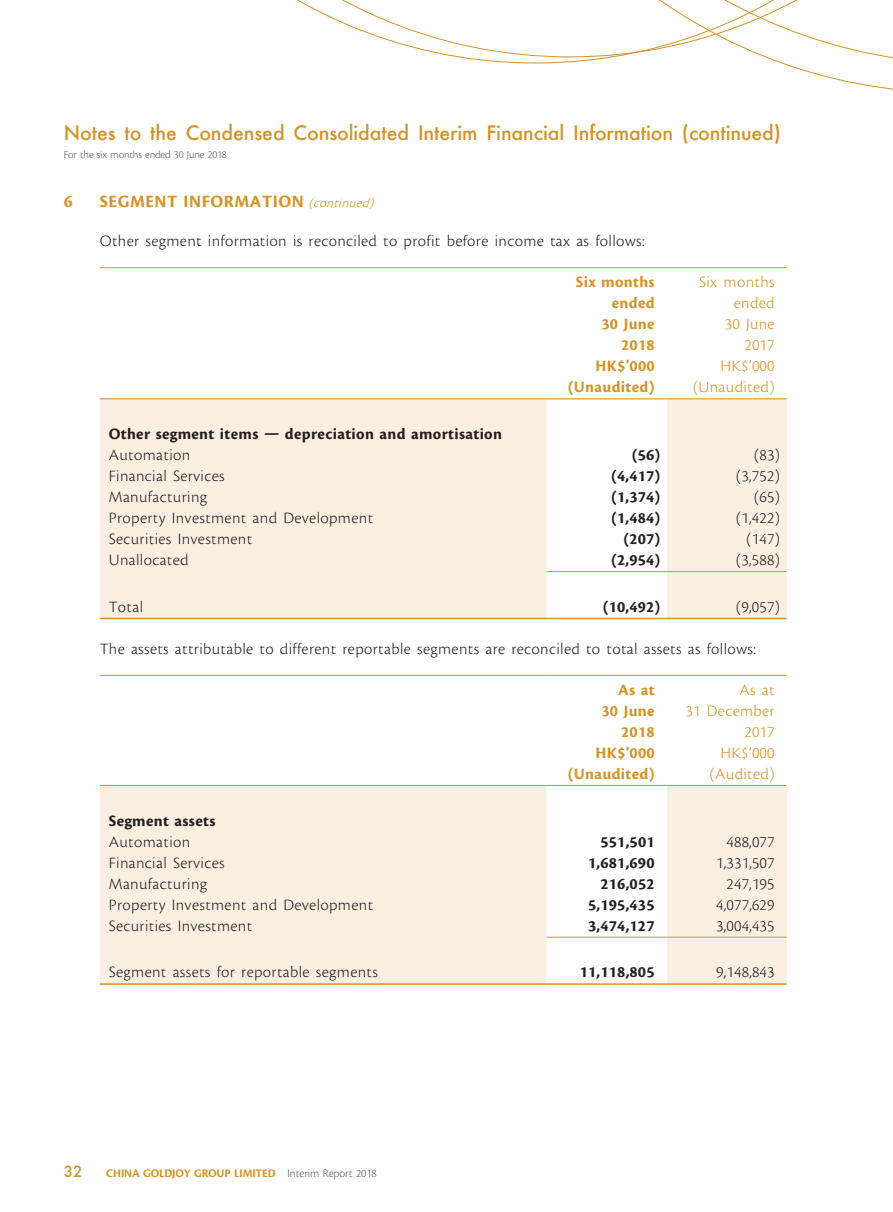
<style>
.page{position:relative;width:893px;height:1212px;background:#fff}
.page>*{position:absolute;margin:0;border:0;box-sizing:border-box;transform-origin:0 0}
.t1{font:500 19.5px "Futura";letter-spacing:-.005em;color:#d39328}
._03_H1{font:700 18px "Cronos Pro";letter-spacing:.03em;color:#d39328}
._15_Table_Stub{font:16.5px "Cronos Pro Lt Capt";letter-spacing:.02em;color:#231f20}
._12___P2{font:16.5px "Cronos Pro Lt Capt";letter-spacing:.02em;color:#231f20}
._01_Body_Text{font:700 16.5px "Cronos Pro";letter-spacing:.01em;color:#231f20}
._01_Body_Text-2{font:16.5px "Cronos Pro Lt Capt";letter-spacing:.01em;color:#231f20}
._01_Body_Text-3{font:16.5px/21px "Cronos Pro Lt Capt";letter-spacing:.02em;color:#d39328;text-align:right}
._01_Body_Text-4{font:700 16.5px/21px "Cronos Pro";letter-spacing:.02em;color:#d39328;text-align:right}
._15_Table_Stub-2{font:700 16.5px "Cronos Pro";letter-spacing:.02em;color:#231f20}
.t2{font:500 15px "Futura";color:#d39328}
.t3{font:700 12px "Cronos Pro";letter-spacing:-.015em;color:#d39328}
.t4{font:300 11.25px "Cronos Pro";letter-spacing:-.02em;color:#57585a}
.s1{font-family:"Cronos Pro Lt Capt";font-weight:400;font-style:italic;font-size:13.5px}
.s2{font-weight:300;color:#57585a}
</style>
<div class="page">
<svg style="left:517px;top:63px;width:376px;height:27px"></svg>
<svg style="left:297px;top:0;width:596px;height:63px"></svg>
<div style="left:100px;top:399px;width:687px;height:219px;background:#f9f0e1"></div>
<svg style="left:547px;top:399px;width:120px;height:219px"></svg>
<hr style="left:100px;top:267px;width:447px;height:1px;background:#d39328">
<hr style="left:547px;top:267px;width:240px;height:1px;background:#d39328">
<hr style="left:100px;top:398px;width:447px;height:1px;background:#d39328">
<hr style="left:547px;top:398px;width:120px;height:1px;background:#d39328">
<hr style="left:667px;top:398px;width:120px;height:1px;background:#d39328">
<hr style="left:547px;top:571px;width:120px;height:1px;background:#d39328">
<hr style="left:667px;top:571px;width:120px;height:1px;background:#d39328">
<hr style="left:100px;top:618px;width:447px;height:1px;background:#d39328">
<hr style="left:547px;top:618px;width:120px;height:1px;background:#d39328">
<hr style="left:667px;top:618px;width:120px;height:1px;background:#d39328">
<div style="left:100px;top:786px;width:687px;height:197px;background:#f9f0e1"></div>
<svg style="left:547px;top:786px;width:120px;height:197px"></svg>
<hr style="left:100px;top:675px;width:447px;height:1px;background:#d39328">
<hr style="left:547px;top:675px;width:240px;height:1px;background:#d39328">
<hr style="left:100px;top:785px;width:447px;height:1px;background:#d39328">
<hr style="left:547px;top:785px;width:120px;height:1px;background:#d39328">
<hr style="left:667px;top:785px;width:120px;height:1px;background:#d39328">
<hr style="left:547px;top:937px;width:120px;height:1px;background:#d39328">
<hr style="left:667px;top:937px;width:120px;height:1px;background:#d39328">
<hr style="left:100px;top:983px;width:447px;height:2px;background:#d39328">
<hr style="left:547px;top:983px;width:120px;height:2px;background:#d39328">
<hr style="left:667px;top:983px;width:120px;height:2px;background:#d39328">
<p class="t1" style="left:64px;top:119px;width:719px">Notes to the Condensed Consolidated Interim Financial Information (continued)</p>
<p class="t4" style="left:64px;top:148px;width:165px">For the six months ended 30 June 2018</p>
<p class="_03_H1" style="left:64px;top:191px;width:10px">6</p>
<p class="_03_H1" style="left:100px;top:191px;width:279px">SEGMENT INFORMATION <span class="s1">(continued)</span></p>
<p class="_12___P2" style="left:100px;top:232px;width:546px">Other segment information is reconciled to profit before income tax as follows:</p>
<p class="_01_Body_Text-4" style="left:576px;top:272px;width:80px">Six months ended<br>30 June<br>2018</p>
<p class="_01_Body_Text-3" style="left:699px;top:271px;width:77px">Six months ended<br>30 June<br>2017</p>
<p class="_01_Body_Text-4" style="left:595px;top:356px;width:61px">HK$’000</p>
<p class="_01_Body_Text-3" style="left:720px;top:355px;width:56px">HK$’000</p>
<p class="_01_Body_Text-4" style="left:568px;top:377px;width:88px">(Unaudited)</p>
<p class="_01_Body_Text-3" style="left:693px;top:376px;width:83px">(Unaudited)</p>
<p class="_15_Table_Stub-2" style="left:109px;top:425px;width:395px">Other segment items — depreciation and amortisation</p>
<p class="_15_Table_Stub" style="left:109px;top:446px;width:83px">Automation</p>
<p class="_01_Body_Text" style="left:632px;top:446px;width:30px">(56)</p>
<p class="_01_Body_Text-2" style="left:754px;top:446px;width:28px">(83)</p>
<p class="_15_Table_Stub" style="left:109px;top:467px;width:117px">Financial Services</p>
<p class="_01_Body_Text" style="left:611px;top:467px;width:51px">(4,417)</p>
<p class="_01_Body_Text-2" style="left:736px;top:467px;width:46px">(3,752)</p>
<p class="_15_Table_Stub" style="left:109px;top:488px;width:100px">Manufacturing</p>
<p class="_01_Body_Text" style="left:611px;top:488px;width:51px">(1,374)</p>
<p class="_01_Body_Text-2" style="left:754px;top:488px;width:28px">(65)</p>
<p class="_15_Table_Stub" style="left:109px;top:509px;width:266px">Property Investment and Development</p>
<p class="_01_Body_Text" style="left:611px;top:509px;width:51px">(1,484)</p>
<p class="_01_Body_Text-2" style="left:736px;top:509px;width:46px">(1,422)</p>
<p class="_15_Table_Stub" style="left:109px;top:530px;width:145px">Securities Investment</p>
<p class="_01_Body_Text" style="left:623px;top:530px;width:39px">(207)</p>
<p class="_01_Body_Text-2" style="left:746px;top:530px;width:35px">(147)</p>
<p class="_15_Table_Stub" style="left:109px;top:551px;width:81px">Unallocated</p>
<p class="_01_Body_Text" style="left:611px;top:551px;width:51px">(2,954)</p>
<p class="_01_Body_Text-2" style="left:736px;top:551px;width:46px">(3,588)</p>
<p class="_15_Table_Stub" style="left:109px;top:597px;width:36px">Total</p>
<p class="_01_Body_Text" style="left:603px;top:597px;width:59px">(10,492)</p>
<p class="_01_Body_Text-2" style="left:736px;top:597px;width:46px">(9,057)</p>
<p class="_12___P2" style="left:100px;top:639px;width:658px">The assets attributable to different reportable segments are reconciled to total assets as follows:</p>
<p class="_01_Body_Text-4" style="left:602px;top:679px;width:55px">As at<br>30 June<br>2018</p>
<p class="_01_Body_Text-3" style="left:686px;top:679px;width:91px">As at<br>31 December<br>2017</p>
<p class="_01_Body_Text-4" style="left:595px;top:742px;width:61px">HK$’000</p>
<p class="_01_Body_Text-3" style="left:720px;top:742px;width:56px">HK$’000</p>
<p class="_01_Body_Text-4" style="left:568px;top:763px;width:88px">(Unaudited)</p>
<p class="_01_Body_Text-3" style="left:709px;top:763px;width:67px">(Audited)</p>
<p class="_15_Table_Stub-2" style="left:109px;top:811px;width:108px">Segment assets</p>
<p class="_15_Table_Stub" style="left:109px;top:832px;width:83px">Automation</p>
<p class="_01_Body_Text" style="left:600px;top:832px;width:56px">551,501</p>
<p class="_01_Body_Text-2" style="left:726px;top:832px;width:50px">488,077</p>
<p class="_15_Table_Stub" style="left:109px;top:853px;width:117px">Financial Services</p>
<p class="_01_Body_Text" style="left:588px;top:853px;width:68px">1,681,690</p>
<p class="_01_Body_Text-2" style="left:716px;top:853px;width:60px">1,331,507</p>
<p class="_15_Table_Stub" style="left:109px;top:874px;width:100px">Manufacturing</p>
<p class="_01_Body_Text" style="left:600px;top:874px;width:56px">216,052</p>
<p class="_01_Body_Text-2" style="left:726px;top:874px;width:50px">247,195</p>
<p class="_15_Table_Stub" style="left:109px;top:895px;width:266px">Property Investment and Development</p>
<p class="_01_Body_Text" style="left:588px;top:895px;width:68px">5,195,435</p>
<p class="_01_Body_Text-2" style="left:716px;top:895px;width:60px">4,077,629</p>
<p class="_15_Table_Stub" style="left:109px;top:916px;width:145px">Securities Investment</p>
<p class="_01_Body_Text" style="left:588px;top:916px;width:68px">3,474,127</p>
<p class="_01_Body_Text-2" style="left:716px;top:916px;width:60px">3,004,435</p>
<p class="_15_Table_Stub" style="left:109px;top:963px;width:271px">Segment assets for reportable segments</p>
<p class="_01_Body_Text" style="left:580px;top:963px;width:76px">11,118,805</p>
<p class="_01_Body_Text-2" style="left:716px;top:963px;width:60px">9,148,843</p>
<p class="t2" style="left:64px;top:1161px;width:20px">32</p>
<p class="t3" style="left:106px;top:1166px;width:272px">CHINA GOLDJOY GROUP LIMITED <span class="s2">Interim Report 2018</span></p>
</div>
